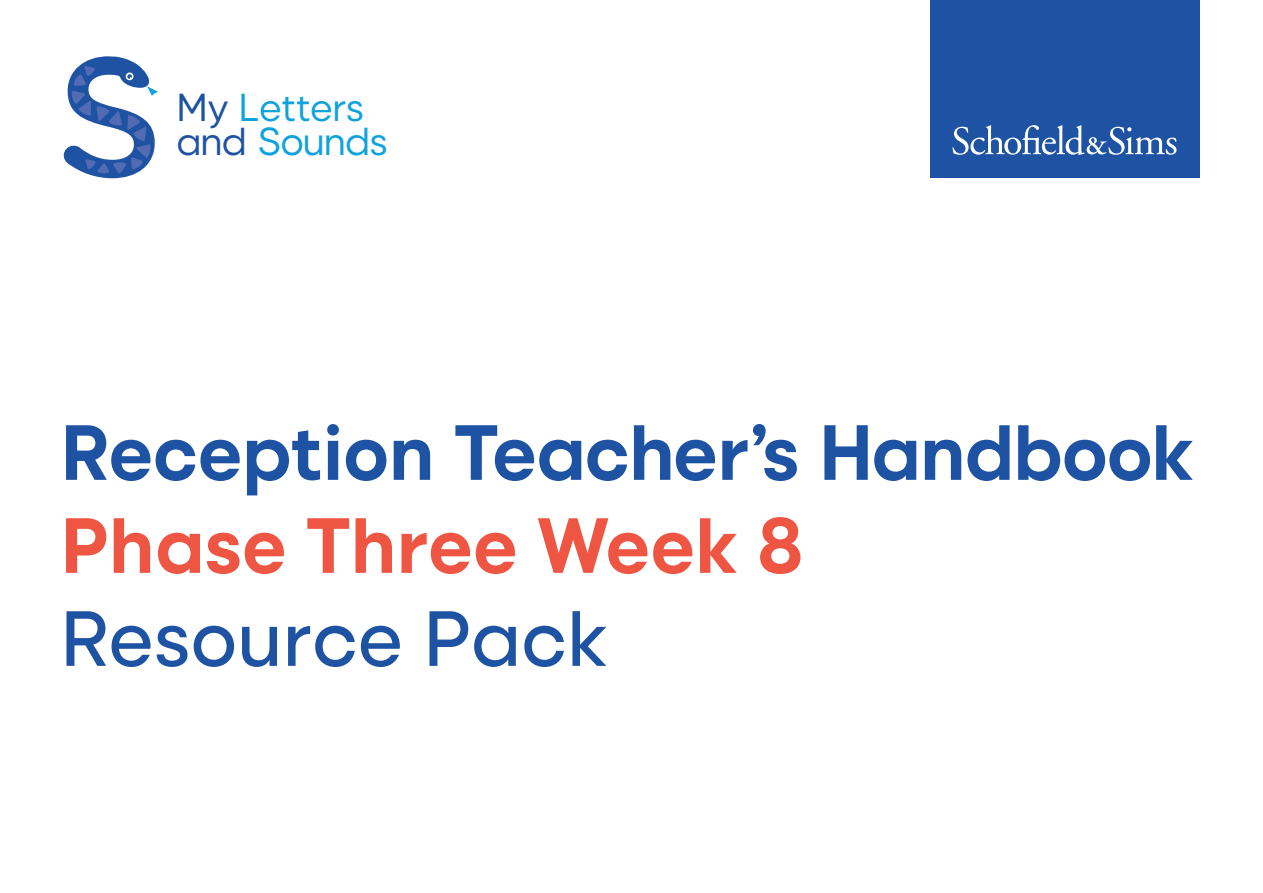
<style>
.page{position:relative;width:1263px;height:893px;background:#fff}
.page>*{position:absolute;margin:0;border:0;box-sizing:border-box;transform-origin:0 0}
.t1{font:700 78px/93px "Izmir";letter-spacing:-.005em;color:#1e53a4}
.t2{font:500 78px "Izmir";color:#1e53a4}
.t3{font:39px/34.5px "Izmir";letter-spacing:-.02em;color:#0fa2dd}
.s1{color:#1e53a4}
.s2{color:#ee5542}
</style>
<div class="page">
<div style="left:930px;top:0;width:269px;height:178px;background:#1e53a4"></div>
<svg style="left:952px;top:125px;width:224px;height:30px"></svg>
<svg style="left:64px;top:56px;width:94px;height:122px"></svg>
<p class="t3" style="left:176px;top:88px;width:213px"><span class="s1">My</span> Letters <span class="s1">and</span> Sounds</p>
<p class="t1" style="left:61px;top:402px;width:1134px">Reception Teacher’s Handbook<br><span class="s2">Phase Three Week 8</span></p>
<p class="t2" style="left:61px;top:582px;width:548px">Resource Pack</p>
</div>
